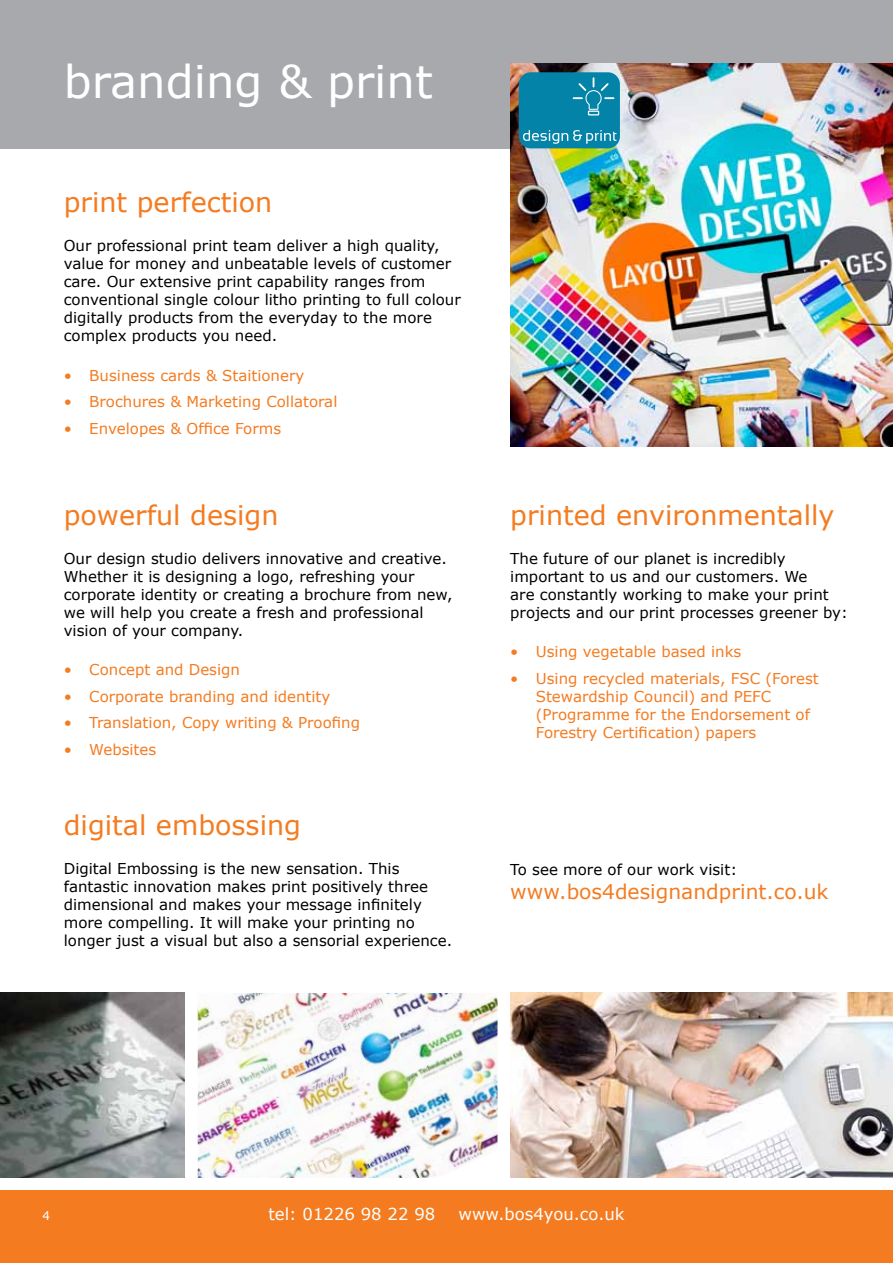
<style>
.page{position:relative;width:893px;height:1263px;background:#fff}
.page>*{position:absolute;margin:0;border:0;box-sizing:border-box;transform-origin:0 0}
.t1{font:45px "Verdana";color:#fff}
.t2{font:27px "Verdana";color:#f47b20}
.t3{font:20.25px "Verdana";color:#f47b20}
.t4{font:16.5px "Verdana";color:#fff}
.t5{font:15px/18px "Verdana";color:#000}
.t6{font:15px/18px "Verdana";color:#f47b20}
.t7{font:12px "Verdana";color:#fff}
</style>
<div class="page">
<div style="left:0;top:1191px;width:893px;height:72px;background:#f47b20"></div>
<div style="left:0;top:0;width:893px;height:149px;background:#a7a9ac"></div>
<img style="left:510px;top:64px;width:383px;height:382px">
<div style="left:519px;top:72px;width:101px;height:76px;background:#0383a8;border-radius:12px"></div>
<svg style="left:523px;top:130px;width:93px;height:14px"></svg>
<div style="left:588px;top:111px;width:11px;height:4px;border:1px solid #fff"></div>
<svg style="left:572px;top:77px;width:43px;height:33px"></svg>
<img style="left:0;top:993px;width:185px;height:185px">
<img style="left:198px;top:993px;width:299px;height:185px">
<img style="left:510px;top:993px;width:383px;height:185px">
<h1 class="t1" style="left:64px;top:51px;width:371px">branding &amp; print</h1>
<h2 class="t2" style="left:64px;top:184px;width:210px">print perfection</h2>
<p class="t5" style="left:64px;top:237px;width:398px">Our professional print team deliver a high quality, value for money and unbeatable levels of customer care. Our extensive print capability ranges from conventional single colour litho printing to full colour digitally products from the everyday to the more complex products you need.</p>
<p class="t6" style="left:64px;top:366px;width:242px">• Business cards &amp; Staitionery</p>
<p class="t6" style="left:64px;top:392px;width:275px">• Brochures &amp; Marketing Collatoral</p>
<p class="t6" style="left:64px;top:419px;width:219px">• Envelopes &amp; Office Forms</p>
<h2 class="t2" style="left:64px;top:496px;width:216px">powerful design</h2>
<p class="t5" style="left:64px;top:549px;width:390px">Our design studio delivers innovative and creative.<br>Whether it is designing a logo, refreshing your corporate identity or creating a brochure from new, we will help you create a fresh and professional vision of your company.</p>
<p class="t6" style="left:64px;top:661px;width:178px">• Concept and Design</p>
<p class="t6" style="left:64px;top:687px;width:268px">• Corporate branding and identity</p>
<p class="t6" style="left:64px;top:714px;width:298px">• Translation, Copy writing &amp; Proofing</p>
<p class="t6" style="left:64px;top:740px;width:94px">• Websites</p>
<h2 class="t2" style="left:510px;top:496px;width:326px">printed environmentally</h2>
<p class="t5" style="left:510px;top:549px;width:339px">The future of our planet is incredibly important to us and our customers. We<br>are constantly working to make your print projects and our print processes greener by:</p>
<p class="t6" style="left:510px;top:643px;width:233px">• Using vegetable based inks</p>
<p class="t6" style="left:536px;top:669px;width:284px;text-indent:-26px">• Using recycled materials, FSC (Forest Stewardship Council) and PEFC (Programme for the Endorsement of Forestry Certification) papers</p>
<h2 class="t2" style="left:64px;top:807px;width:239px">digital embossing</h2>
<p class="t5" style="left:64px;top:860px;width:390px">Digital Embossing is the new sensation. This fantastic innovation makes print positively three dimensional and makes your message infinitely more compelling. It will make your printing no longer just a visual but also a sensorial experience.</p>
<p class="t5" style="left:510px;top:860px;width:228px">To see more of our work visit:</p>
<h3 class="t3" style="left:510px;top:877px;width:320px">www.bos4designandprint.co.uk</h3>
<p class="t7" style="left:43px;top:1208px;width:9px">4</p>
<p class="t4" style="left:268px;top:1203px;width:169px">tel: 01226 98 22 98</p>
<p class="t4" style="left:459px;top:1203px;width:167px">www.bos4you.co.uk</p>
</div>
